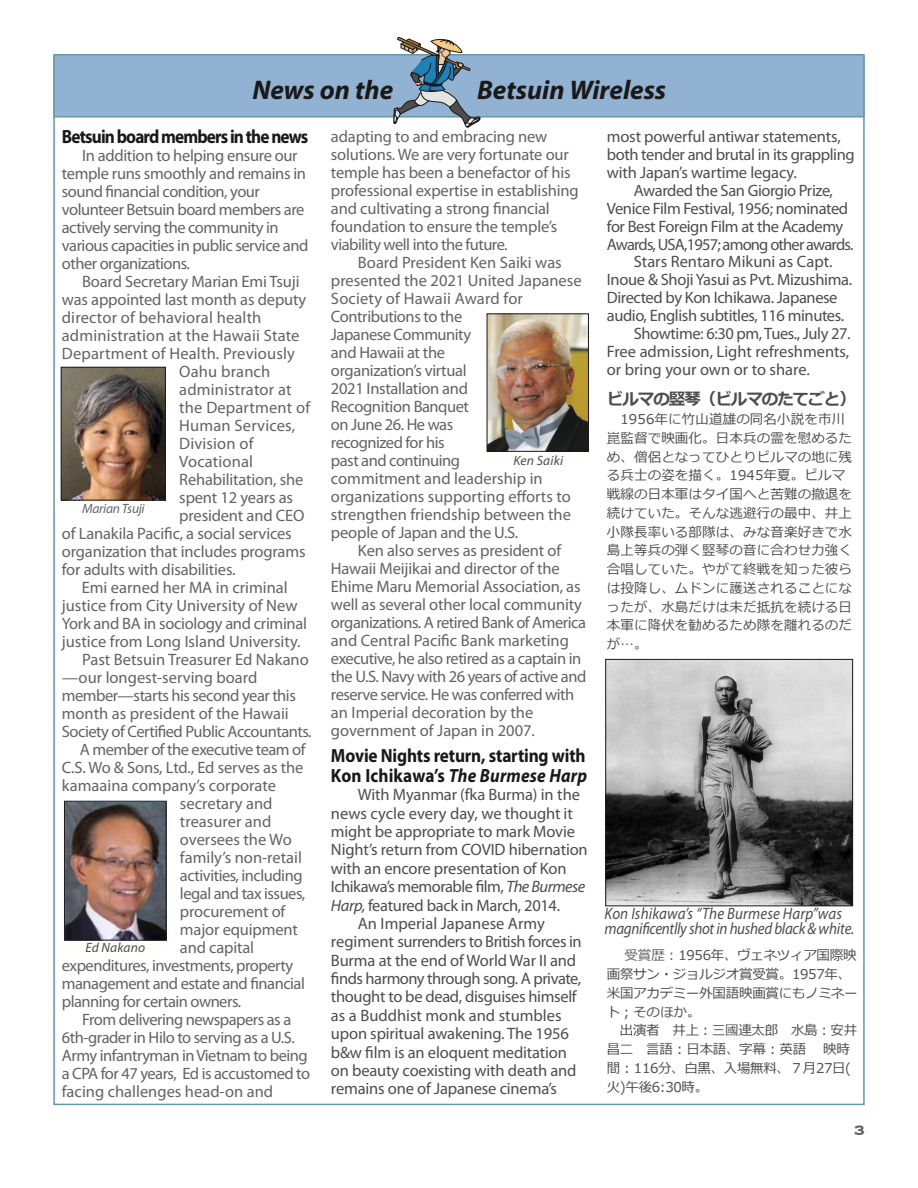
<style>
.page{position:relative;width:918px;height:1188px;background:#fff}
.page>*{position:absolute;margin:0;border:0;box-sizing:border-box;transform-origin:0 0}
.t1{font:italic 700 27px "Myriad Pro";color:#1a1818}
.t2{font:700 19.2px/19.5px "Myriad Pro";letter-spacing:-.02em;color:#1a1818;scale:.9 1}
.t3{font:700 19.2px "Myriad Pro";letter-spacing:-.05em;color:#1a1818;scale:.9 1}
.t4{font:700 18px "Copperplate";color:#636362}
.t5{font:16.5px/18px "Myriad Pro";letter-spacing:-.01em;color:#636362}
.t6{font:16.5px/18px "Myriad Pro";letter-spacing:-.015em;color:#4c4d4c}
.t7{font:16.5px/18px "Myriad Pro";letter-spacing:-.03em;color:#636362}
.t8{font:16.5px "Myriad Pro";letter-spacing:.01em;color:#636362}
.t9{font:italic 16.5px/15px "Myriad Pro";letter-spacing:-.01em;color:#4c4d4c;scale:.91 1}
.t10{font:700 16.5px "Meiryo";letter-spacing:-.06em;color:#4c4d4c}
.t11{font:13.5px/18.8px "Meiryo";letter-spacing:.01em;color:#4c4d4c}
.t12{font:13.5px/18.8px "Meiryo";letter-spacing:-.025em;color:#4c4d4c}
.t13{font:13.5px/18.8px "Meiryo";letter-spacing:-.02em;color:#4c4d4c}
.t14{font:italic 13.5px "Myriad Pro";letter-spacing:.01em;color:#4c4d4c}
.t15{font:italic 13.5px "Myriad Pro";letter-spacing:-.02em;color:#636362}
.s1{font-style:italic}
.s2{color:#636362}
</style>
<div class="page">
<div style="left:54px;top:55px;width:810px;height:62px;background:#91b2d2"></div>
<div style="left:53px;top:54px;width:812px;height:64px;border:2px solid #6599a6"></div>
<svg style="left:393px;top:37px;width:88px;height:90px"></svg>
<img style="left:66px;top:803px;width:98px;height:136px">
<div style="left:64px;top:801px;width:102px;height:140px;border:1px solid #1a1818"></div>
<img style="left:489px;top:315px;width:98px;height:135px">
<div style="left:487px;top:313px;width:102px;height:139px;border:1px solid #1a1818"></div>
<img style="left:607px;top:661px;width:244px;height:243px">
<div style="left:605px;top:659px;width:248px;height:247px;border:1px solid #1a1818"></div>
<img style="left:63px;top:369px;width:101px;height:129px">
<div style="left:61px;top:367px;width:105px;height:133px;border:1px solid #1a1818"></div>
<h1 class="t1" style="left:253px;top:72px;width:142px">News on the</h1>
<h1 class="t1" style="left:477px;top:72px;width:190px">Betsuin Wireless</h1>
<p class="t3" style="left:62px;top:124px;width:275px">Betsuin board members in the news</p>
<p class="t7" style="left:62px;top:146px;width:248px;text-indent:20px">In addition to helping ensure our temple runs smoothly and remains in sound financial condition, your volunteer Betsuin board members are actively serving the community in various capacities in public service and other organizations.</p>
<p class="t5" style="left:82px;top:272px;width:219px">Board Secretary Marian Emi Tsuji</p>
<p class="t5" style="left:62px;top:290px;width:246px">was appointed last month as deputy</p>
<p class="t8" style="left:62px;top:307px;width:201px">director of behavioral health</p>
<p class="t8" style="left:62px;top:325px;width:239px">administration at the Hawaii State</p>
<p class="t8" style="left:62px;top:343px;width:235px">Department of Health. Previously</p>
<p class="t8" style="left:179px;top:361px;width:93px">Oahu branch</p>
<p class="t8" style="left:179px;top:379px;width:114px">administrator at</p>
<p class="t8" style="left:179px;top:397px;width:132px">the Department of</p>
<p class="t8" style="left:179px;top:415px;width:117px">Human Services,</p>
<p class="t8" style="left:179px;top:433px;width:76px">Division of</p>
<p class="t8" style="left:179px;top:451px;width:75px">Vocational</p>
<p class="t5" style="left:179px;top:470px;width:126px">Rehabilitation, she</p>
<p class="t5" style="left:179px;top:488px;width:115px">spent 12 years as</p>
<p class="t5" style="left:179px;top:506px;width:127px">president and CEO</p>
<p class="t5" style="left:62px;top:524px;width:231px">of Lanakila Pacific, a social services</p>
<p class="t5" style="left:62px;top:542px;width:245px">organization that includes programs</p>
<p class="t5" style="left:62px;top:560px;width:175px">for adults with disabilities.</p>
<p class="t5" style="left:82px;top:578px;width:208px">Emi earned her MA in criminal</p>
<p class="t5" style="left:62px;top:596px;width:237px">justice from City University of New</p>
<p class="t5" style="left:62px;top:614px;width:247px">York and BA in sociology and criminal</p>
<p class="t5" style="left:62px;top:632px;width:240px">justice from Long Island University.</p>
<p class="t5" style="left:82px;top:650px;width:228px">Past Betsuin Treasurer Ed Nakano</p>
<p class="t5" style="left:62px;top:668px;width:197px">—our longest-serving board</p>
<p class="t7" style="left:62px;top:686px;width:236px">member—starts his second year this</p>
<p class="t5" style="left:62px;top:704px;width:229px">month as president of the Hawaii</p>
<p class="t7" style="left:62px;top:722px;width:251px">Society of Certified Public Accountants.</p>
<p class="t7" style="left:80px;top:740px;width:227px">A member of the executive team of</p>
<p class="t5" style="left:62px;top:758px;width:243px">C.S. Wo &amp; Sons, Ltd., Ed serves as the</p>
<p class="t5" style="left:62px;top:776px;width:216px">kamaaina company’s corporate</p>
<p class="t5" style="left:180px;top:794px;width:94px">secretary and</p>
<p class="t5" style="left:180px;top:812px;width:93px">treasurer and</p>
<p class="t5" style="left:180px;top:830px;width:113px">oversees the Wo</p>
<p class="t5" style="left:180px;top:848px;width:123px">family’s non-retail</p>
<p class="t7" style="left:180px;top:866px;width:124px">activities, including</p>
<p class="t7" style="left:180px;top:884px;width:127px">legal and tax issues,</p>
<p class="t5" style="left:180px;top:902px;width:107px">procurement of</p>
<p class="t5" style="left:180px;top:920px;width:119px">major equipment</p>
<p class="t5" style="left:180px;top:938px;width:76px">and capital</p>
<p class="t7" style="left:62px;top:956px;width:233px">expenditures, investments, property</p>
<p class="t7" style="left:62px;top:974px;width:245px">management and estate and financial</p>
<p class="t7" style="left:62px;top:992px;width:181px">planning for certain owners.</p>
<p class="t7" style="left:82px;top:1010px;width:211px">From delivering newspapers as a</p>
<p class="t7" style="left:62px;top:1028px;width:235px">6th-grader in Hilo to serving as a U.S.</p>
<p class="t7" style="left:62px;top:1046px;width:247px">Army infantryman in Vietnam to being</p>
<p class="t7" style="left:62px;top:1064px;width:250px">a CPA for 47 years, Ed is accustomed to</p>
<p class="t5" style="left:62px;top:1082px;width:213px">facing challenges head-on and</p>
<p class="t6" style="left:607px;top:127px;width:249px">most powerful antiwar statements, both tender and brutal in its grappling with Japan’s wartime legacy.</p>
<p class="t6" style="left:607px;top:181px;width:248px;text-indent:27px">Awarded the San Giorgio Prize, Venice Film Festival, 1956; nominated for Best Foreign Film at the Academy Awards, USA,1957; among other awards.</p>
<p class="t6" style="left:634px;top:252px;width:200px">Stars Rentaro Mikuni as Capt.</p>
<p class="t6" style="left:607px;top:270px;width:247px">Inoue &amp; Shoji Yasui as Pvt. Mizushima.</p>
<p class="t6" style="left:607px;top:288px;width:232px">Directed by Kon Ichikawa. Japanese</p>
<p class="t6" style="left:607px;top:306px;width:239px">audio, English subtitles, 116 minutes.</p>
<p class="t6" style="left:634px;top:324px;width:218px">Showtime: 6:30 pm, Tues., July 27.</p>
<p class="t6" style="left:607px;top:342px;width:244px">Free admission, Light refreshments,</p>
<p class="t6" style="left:607px;top:360px;width:205px">or bring your own or to share.</p>
<p class="t10" style="left:607px;top:388px;width:251px">ビルマの竪琴（ビルマのたてごと）</p>
<p class="t11" style="left:607px;top:411px;width:247px">　1956年に竹山道雄の同名小説を市川崑監督で映画化。日本兵の霊を慰めるため、僧侶となってひとりビルマの地に残る兵士の姿を描く。1945年夏。ビルマ戦線の日本軍はタイ国へと苦難の撤退を続けていた。そんな逃避行の最中、井上小隊長率いる部隊は、みな音楽好きで水島上等兵の弾く竪琴の音に合わせ力強く合唱していた。やがて終戦を知った彼らは投降し、ムドンに護送されることになったが、水島だけは未だ抵抗を続ける日本軍に降伏を勧めるため隊を離れるのだが…。</p>
<p class="t5" style="left:331px;top:127px;width:249px">adapting to and embracing new solutions. We are very fortunate our temple has been a benefactor of his professional expertise in establishing and cultivating a strong financial foundation to ensure the temple’s viability well into the future.</p>
<p class="t5" style="left:331px;top:253px;width:252px;text-indent:27px">Board President Ken Saiki was presented the 2021 United Japanese<br>Society of Hawaii Award for<br>Contributions to the<br>Japanese Community<br>and Hawaii at the<br>organization’s virtual<br>2021 Installation and<br>Recognition Banquet<br>on June 26. He was<br>recognized for his<br>past and continuing<br>commitment and leadership in organizations supporting efforts to strengthen friendship between the people of Japan and the U.S.</p>
<p class="t5" style="left:331px;top:541px;width:257px;text-indent:27px">Ken also serves as president of Hawaii Meijikai and director of the Ehime Maru Memorial Association, as well as several other local community organizations. A retired Bank of America and Central Pacific Bank marketing executive, he also retired as a captain in the U.S. Navy with 26 years of active and reserve service. He was conferred with an Imperial decoration by the government of Japan in 2007.</p>
<p class="t2" style="left:331px;top:746px;width:286px">Movie Nights return, starting with<br>Kon Ichikawa’s <span class="s1">The Burmese Harp</span></p>
<p class="t6" style="left:358px;top:786px;width:224px">With Myanmar (fka Burma) in the</p>
<p class="t6" style="left:331px;top:804px;width:243px">news cycle every day, we thought it</p>
<p class="t6" style="left:331px;top:822px;width:246px">might be appropriate to mark Movie</p>
<p class="t6" style="left:331px;top:841px;width:258px">Night’s return from COVID hibernation</p>
<p class="t6" style="left:331px;top:859px;width:237px">with an encore presentation of Kon</p>
<p class="t6" style="left:331px;top:877px;width:256px">Ichikawa’s memorable film, <span class="s1">The Burmese</span></p>
<p class="t6" style="left:331px;top:896px;width:231px"><span class="s1">Harp,</span> featured back in March, 2014.</p>
<p class="t6" style="left:358px;top:914px;width:188px">An Imperial Japanese Army</p>
<p class="t6" style="left:331px;top:933px;width:252px">regiment surrenders to British forces in</p>
<p class="t6" style="left:331px;top:951px;width:247px">Burma at the end of World War II and</p>
<p class="t6" style="left:331px;top:969px;width:252px">finds harmony through song. A private,</p>
<p class="t6" style="left:331px;top:988px;width:247px">thought to be dead, disguises himself</p>
<p class="t6" style="left:331px;top:1006px;width:232px">as a Buddhist monk and stumbles</p>
<p class="t6" style="left:331px;top:1024px;width:239px">upon spiritual awakening. The 1956</p>
<p class="t6" style="left:331px;top:1043px;width:238px">b&amp;w film is an eloquent meditation</p>
<p class="t6" style="left:331px;top:1061px;width:247px">on beauty coexisting with death and</p>
<p class="t6" style="left:331px;top:1080px;width:228px">remains one of Japanese cinema’s</p>
<p class="t14" style="left:514px;top:452px;width:51px">Ken Saiki</p>
<p class="t15" style="left:82px;top:500px;width:64px">Marian Tsuji</p>
<p class="t9" style="left:605px;top:906px;width:276px">Kon Ishikawa’s “The Burmese Harp”was magnificentlly shot in hushed black &amp; white.</p>
<p class="t14" style="left:85px;top:939px;width:61px">Ed Nakano</p>
<p class="t13" style="left:607px;top:947px;width:252px">　 <span class="s2">受賞歴：</span>1956年、ヴェネツィア国際映画祭サン・ジョルジオ賞受賞。1957年、米国アカデミー外国語映画賞にもノミネート；そのほか。</p>
<p class="t12" style="left:607px;top:1022px;width:252px;text-indent:13px">出演者　井上：三國連太郎　水島：安井昌二　言語 : 日本語、字幕 : 英語 　映時間 : 116分、白黒、入場無料、７月27日(火)午後6:30時。</p>
<p class="t4" style="left:854px;top:1122px;width:12px">3</p>
</div>
